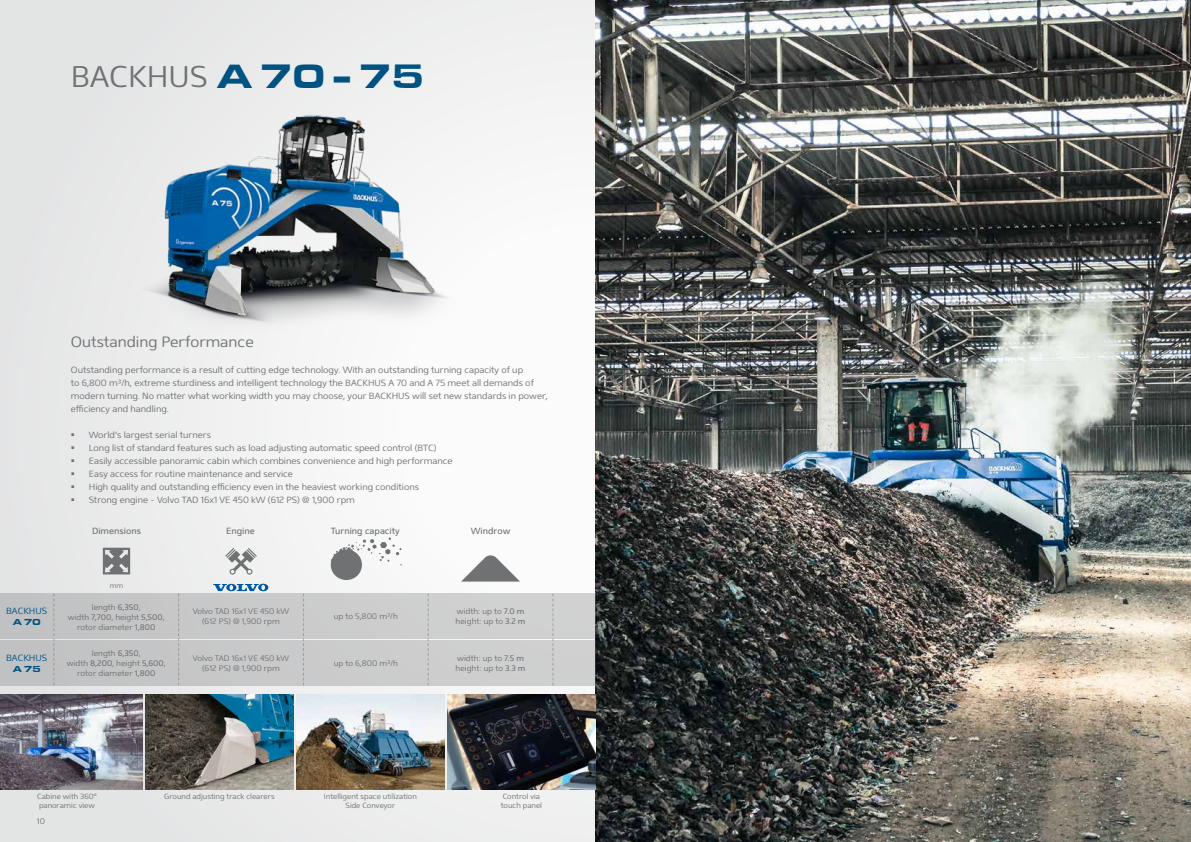
<style>
.page{position:relative;width:1191px;height:842px;background:#fff}
.page>*{position:absolute;margin:0;border:0;box-sizing:border-box;transform-origin:0 0}
.t1{font:300 30px "Mentone";color:#707172}
.t2{font:300 15px "Mentone";color:#707172}
.t3{font:300 9px/13px "Mentone";color:#707172}
.t4{font:9px "Mentone";color:#707172}
.t5{font:300 9px "Mentone";color:#005282}
.t6{font:700 expanded 9px "Eurostile MN";color:#005282}
.t7{font:300 8px/10px "Mentone";color:#707172;text-align:center}
.t8{font:300 7.5px/9px "Mentone";color:#707172}
.t9{font:300 7px "Mentone";color:#707172}
.s1{font-family:"Eurostile MN";font-weight:700;font-stretch:expanded;font-size:35px;color:#005282}
.s2{font-weight:400}
</style>
<div class="page">
<svg style="left:0;top:0;width:595px;height:842px"></svg>
<img style="left:75px;top:80px;width:445px;height:277px">
<img style="left:595px;top:0;width:596px;height:842px">
<div style="left:0;top:640px;width:595px;height:45px;background:#c9cacb"></div>
<div style="left:331px;top:549px;width:31px;height:31px;background:#707172;border-radius:50%"></div>
<svg style="left:331px;top:537px;width:71px;height:28px"></svg>
<svg style="left:225px;top:548px;width:32px;height:27px"></svg>
<svg style="left:103px;top:548px;width:27px;height:26px"></svg>
<svg style="left:461px;top:555px;width:59px;height:27px"></svg>
<svg style="left:213px;top:584px;width:55px;height:7px"></svg>
<div style="left:0;top:594px;width:595px;height:45px;background:#cacbcb"></div>
<svg style="left:178px;top:594px;width:1px;height:91px"></svg>
<svg style="left:303px;top:594px;width:1px;height:91px"></svg>
<svg style="left:428px;top:594px;width:1px;height:91px"></svg>
<svg style="left:53px;top:594px;width:1px;height:91px"></svg>
<svg style="left:552px;top:594px;width:1px;height:91px"></svg>
<img style="left:296px;top:695px;width:148px;height:95px">
<img style="left:145px;top:695px;width:148px;height:95px">
<img style="left:447px;top:695px;width:148px;height:95px">
<img style="left:0;top:695px;width:142px;height:95px">
<h1 class="t1" style="left:71px;top:58px;width:354px">BACKHUS <span class="s1">A 70 - 75</span></h1>
<h2 class="t2" style="left:71px;top:333px;width:184px">Outstanding Performance</h2>
<p class="t3" style="left:71px;top:364px;width:478px">Outstanding performance is a result of cutting edge technology. With an outstanding turning capacity of up<br>to 6,800 m³/h, extreme sturdiness and intelligent technology the BACKHUS A 70 and A 75 meet all demands of modern turning. No matter what working width you may choose, your BACKHUS will set new standards in power, efficiency and handling.</p>
<p class="t3" style="left:89px;top:429px;width:365px">World’s largest serial turners<br>Long list of standard features such as load adjusting automatic speed control (BTC)<br>Easily accessible panoramic cabin which combines convenience and high performance Easy access for routine maintenance and service<br>High quality and outstanding efficiency even in the heaviest working conditions<br>Strong engine - Volvo TAD 16x1 VE 450 kW (612 PS) @ 1,900 rpm</p>
<p class="t4" style="left:92px;top:526px;width:50px">Dimensions</p>
<p class="t4" style="left:226px;top:526px;width:30px">Engine</p>
<p class="t4" style="left:331px;top:526px;width:71px">Turning capacity</p>
<p class="t4" style="left:471px;top:526px;width:41px">Windrow</p>
<p class="t5" style="left:6px;top:606px;width:43px">BACKHUS</p>
<p class="t6" style="left:13px;top:617px;width:29px">A 70</p>
<p class="t5" style="left:6px;top:652px;width:43px">BACKHUS</p>
<p class="t6" style="left:13px;top:663px;width:29px">A 75</p>
<p class="t9" style="left:110px;top:582px;width:15px">mm</p>
<p class="t7" style="left:68px;top:602px;width:98px">length <span class="s2">6,350</span>,<br>width <span class="s2">7,700</span>, height <span class="s2">5,500</span>, rotor diameter <span class="s2">1,800</span></p>
<p class="t7" style="left:193px;top:606px;width:98px">Volvo TAD 16x1 VE 450 kW (612 PS) @ 1,900 rpm</p>
<p class="t7" style="left:455px;top:606px;width:71px;text-align:left">width: up to <span class="s2">7.0 m </span>height: up to <span class="s2">3.2 m</span></p>
<p class="t7" style="left:334px;top:611px;width:66px">up to 5,800 m³/h</p>
<p class="t7" style="left:67px;top:648px;width:100px">length <span class="s2">6,350</span>,<br>width <span class="s2">8,200</span>, height <span class="s2">5,600</span>, rotor diameter <span class="s2">1,800</span></p>
<p class="t7" style="left:193px;top:653px;width:98px">Volvo TAD 16x1 VE 450 kW (612 PS) @ 1,900 rpm</p>
<p class="t7" style="left:455px;top:653px;width:71px;text-align:left">width: up to <span class="s2">7.5 m </span>height: up to <span class="s2">3.3 m</span></p>
<p class="t7" style="left:334px;top:658px;width:66px">up to 6,800 m³/h</p>
<p class="t8" style="left:37px;top:792px;width:61px">Cabine with 360° panoramic view</p>
<p class="t8" style="left:164px;top:792px;width:112px">Ground adjusting track clearers</p>
<p class="t8" style="left:324px;top:792px;width:94px;text-align:center">Intelligent space utilization<br>Side Conveyor</p>
<p class="t8" style="left:501px;top:792px;width:43px">Control via touch panel</p>
<p class="t7" style="left:37px;top:816px;width:10px">10</p>
</div>
